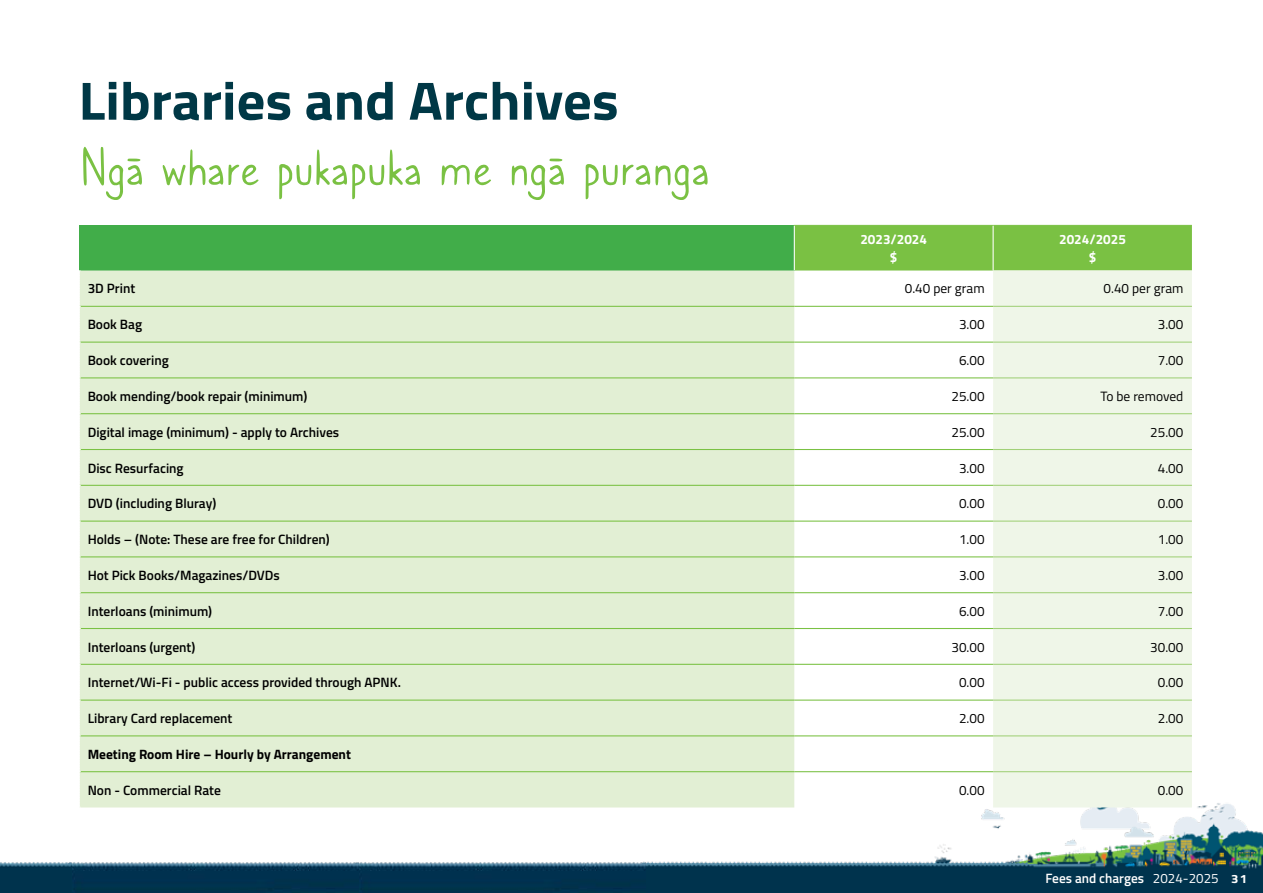
<style>
.page{position:relative;width:1263px;height:893px;background:#fff}
.page>*{position:absolute;margin:0;border:0;box-sizing:border-box;transform-origin:0 0}
.t1{font:57px "Caroni";letter-spacing:-.01em;color:#7ac143}
.t2{font:700 54px "Titillium";color:#003846;scale:1.05 1}
.t3{font:600 13.5px "Titillium";color:#000}
.t4{font:13.5px "Titillium";color:#000}
.t5{font:700 13.5px "Titillium";color:#000}
.t6{font:600 13.5px "Titillium";color:#fff}
.t7{font:700 13.5px/18px "Titillium";color:#fff;text-align:center}
.s1{font-weight:400}
.s2{font-weight:700;font-size:12px}
</style>
<div class="page">
<img style="left:645px;top:782px;width:618px;height:111px">
<img style="left:359px;top:807px;width:286px;height:86px">
<img style="left:71px;top:807px;width:288px;height:86px">
<img style="left:0;top:862px;width:71px;height:31px">
<div style="left:79px;top:225px;width:715px;height:45px;background:#41ad49"></div>
<div style="left:795px;top:226px;width:397px;height:44px;background:#7ac143"></div>
<div style="left:80px;top:270px;width:714px;height:537px;background:#e2efd4"></div>
<div style="left:993px;top:270px;width:199px;height:537px;background:#eff6e8"></div>
<hr style="left:794px;top:225px;width:199px;height:1px;background:#7ac143">
<hr style="left:993px;top:225px;width:199px;height:1px;background:#7ac143">
<hr style="left:80px;top:306px;width:714px;height:1px;background:#7ac143">
<hr style="left:794px;top:306px;width:199px;height:1px;background:#7ac143">
<hr style="left:80px;top:342px;width:714px;height:1px;background:#7ac143">
<hr style="left:794px;top:342px;width:199px;height:1px;background:#7ac143">
<hr style="left:80px;top:377px;width:714px;height:1px;background:#7ac143">
<hr style="left:794px;top:377px;width:199px;height:1px;background:#7ac143">
<hr style="left:80px;top:413px;width:714px;height:1px;background:#7ac143">
<hr style="left:794px;top:413px;width:199px;height:1px;background:#7ac143">
<hr style="left:80px;top:449px;width:714px;height:1px;background:#7ac143">
<hr style="left:794px;top:449px;width:199px;height:1px;background:#7ac143">
<hr style="left:80px;top:485px;width:714px;height:1px;background:#7ac143">
<hr style="left:794px;top:485px;width:199px;height:1px;background:#7ac143">
<hr style="left:80px;top:521px;width:714px;height:1px;background:#7ac143">
<hr style="left:794px;top:521px;width:199px;height:1px;background:#7ac143">
<hr style="left:80px;top:556px;width:714px;height:1px;background:#7ac143">
<hr style="left:794px;top:556px;width:199px;height:1px;background:#7ac143">
<hr style="left:80px;top:592px;width:714px;height:1px;background:#7ac143">
<hr style="left:794px;top:592px;width:199px;height:1px;background:#7ac143">
<hr style="left:80px;top:628px;width:714px;height:1px;background:#7ac143">
<hr style="left:794px;top:628px;width:199px;height:1px;background:#7ac143">
<hr style="left:80px;top:664px;width:714px;height:1px;background:#7ac143">
<hr style="left:794px;top:664px;width:199px;height:1px;background:#7ac143">
<hr style="left:80px;top:700px;width:714px;height:1px;background:#7ac143">
<hr style="left:794px;top:700px;width:199px;height:1px;background:#7ac143">
<hr style="left:80px;top:735px;width:714px;height:1px;background:#7ac143">
<hr style="left:794px;top:735px;width:199px;height:1px;background:#7ac143">
<hr style="left:80px;top:771px;width:714px;height:1px;background:#7ac143">
<hr style="left:794px;top:771px;width:199px;height:1px;background:#7ac143">
<hr style="left:993px;top:306px;width:199px;height:1px;background:#a1d078">
<hr style="left:993px;top:342px;width:199px;height:1px;background:#a1d078">
<hr style="left:993px;top:377px;width:199px;height:1px;background:#a1d078">
<hr style="left:993px;top:413px;width:199px;height:1px;background:#a1d078">
<hr style="left:993px;top:449px;width:199px;height:1px;background:#a1d078">
<hr style="left:993px;top:485px;width:199px;height:1px;background:#a1d078">
<hr style="left:993px;top:521px;width:199px;height:1px;background:#a1d078">
<hr style="left:993px;top:556px;width:199px;height:1px;background:#a1d078">
<hr style="left:993px;top:592px;width:199px;height:1px;background:#a1d078">
<hr style="left:993px;top:628px;width:199px;height:1px;background:#a1d078">
<hr style="left:993px;top:664px;width:199px;height:1px;background:#a1d078">
<hr style="left:993px;top:700px;width:199px;height:1px;background:#a1d078">
<hr style="left:993px;top:735px;width:199px;height:1px;background:#a1d078">
<hr style="left:993px;top:771px;width:199px;height:1px;background:#a1d078">
<hr style="left:992px;top:226px;width:2px;height:44px;background:#fff">
<svg style="left:79px;top:270px;width:1px;height:538px"></svg>
<h2 class="t2" style="left:78px;top:60px;width:516px">Libraries and Archives</h2>
<h1 class="t1" style="left:78px;top:137px;width:633px">Ngā whare pukapuka me ngā puranga</h1>
<p class="t7" style="left:860px;top:230px;width:68px">2023/2024 $</p>
<p class="t7" style="left:1059px;top:230px;width:68px">2024/2025 $</p>
<p class="t3" style="left:88px;top:279px;width:49px">3D Print</p>
<p class="t4" style="left:905px;top:279px;width:81px">0.40 per gram</p>
<p class="t4" style="left:1103px;top:279px;width:81px">0.40 per gram</p>
<p class="t3" style="left:88px;top:314px;width:56px">Book Bag</p>
<p class="t4" style="left:959px;top:315px;width:27px">3.00</p>
<p class="t4" style="left:1158px;top:315px;width:27px">3.00</p>
<p class="t3" style="left:88px;top:350px;width:83px">Book covering</p>
<p class="t4" style="left:959px;top:350px;width:27px">6.00</p>
<p class="t4" style="left:1158px;top:350px;width:27px">7.00</p>
<p class="t3" style="left:88px;top:386px;width:221px">Book mending/book repair (minimum)</p>
<p class="t4" style="left:951px;top:386px;width:35px">25.00</p>
<p class="t4" style="left:1100px;top:386px;width:84px">To be removed</p>
<p class="t3" style="left:88px;top:422px;width:253px">Digital image (minimum) - apply to Archives</p>
<p class="t4" style="left:951px;top:422px;width:35px">25.00</p>
<p class="t4" style="left:1150px;top:422px;width:35px">25.00</p>
<p class="t3" style="left:88px;top:458px;width:97px">Disc Resurfacing</p>
<p class="t4" style="left:959px;top:458px;width:27px">3.00</p>
<p class="t4" style="left:1158px;top:458px;width:27px">4.00</p>
<p class="t3" style="left:88px;top:493px;width:130px">DVD (including Bluray)</p>
<p class="t4" style="left:959px;top:494px;width:27px">0.00</p>
<p class="t4" style="left:1158px;top:494px;width:27px">0.00</p>
<p class="t3" style="left:88px;top:529px;width:243px">Holds – (Note: These are free for Children)</p>
<p class="t4" style="left:959px;top:529px;width:27px">1.00</p>
<p class="t4" style="left:1158px;top:529px;width:27px">1.00</p>
<p class="t3" style="left:88px;top:565px;width:194px">Hot Pick Books/Magazines/DVDs</p>
<p class="t4" style="left:959px;top:565px;width:27px">3.00</p>
<p class="t4" style="left:1158px;top:565px;width:27px">3.00</p>
<p class="t3" style="left:88px;top:601px;width:126px">Interloans (minimum)</p>
<p class="t4" style="left:959px;top:601px;width:27px">6.00</p>
<p class="t4" style="left:1158px;top:601px;width:27px">7.00</p>
<p class="t3" style="left:88px;top:637px;width:109px">Interloans (urgent)</p>
<p class="t4" style="left:951px;top:637px;width:35px">30.00</p>
<p class="t4" style="left:1150px;top:637px;width:35px">30.00</p>
<p class="t3" style="left:88px;top:672px;width:315px">Internet/Wi-Fi - public access provided through APNK.</p>
<p class="t4" style="left:959px;top:673px;width:27px">0.00</p>
<p class="t4" style="left:1158px;top:673px;width:27px">0.00</p>
<p class="t3" style="left:88px;top:708px;width:146px">Library Card replacement</p>
<p class="t4" style="left:959px;top:708px;width:27px">2.00</p>
<p class="t4" style="left:1158px;top:708px;width:27px">2.00</p>
<p class="t5" style="left:88px;top:744px;width:265px">Meeting Room Hire – Hourly by Arrangement</p>
<p class="t3" style="left:88px;top:780px;width:135px">Non - Commercial Rate</p>
<p class="t4" style="left:959px;top:780px;width:27px">0.00</p>
<p class="t4" style="left:1158px;top:780px;width:27px">0.00</p>
<p class="t6" style="left:1045px;top:868px;width:203px">Fees and charges <span class="s1">2024-2025</span> <span class="s2">31</span></p>
</div>
